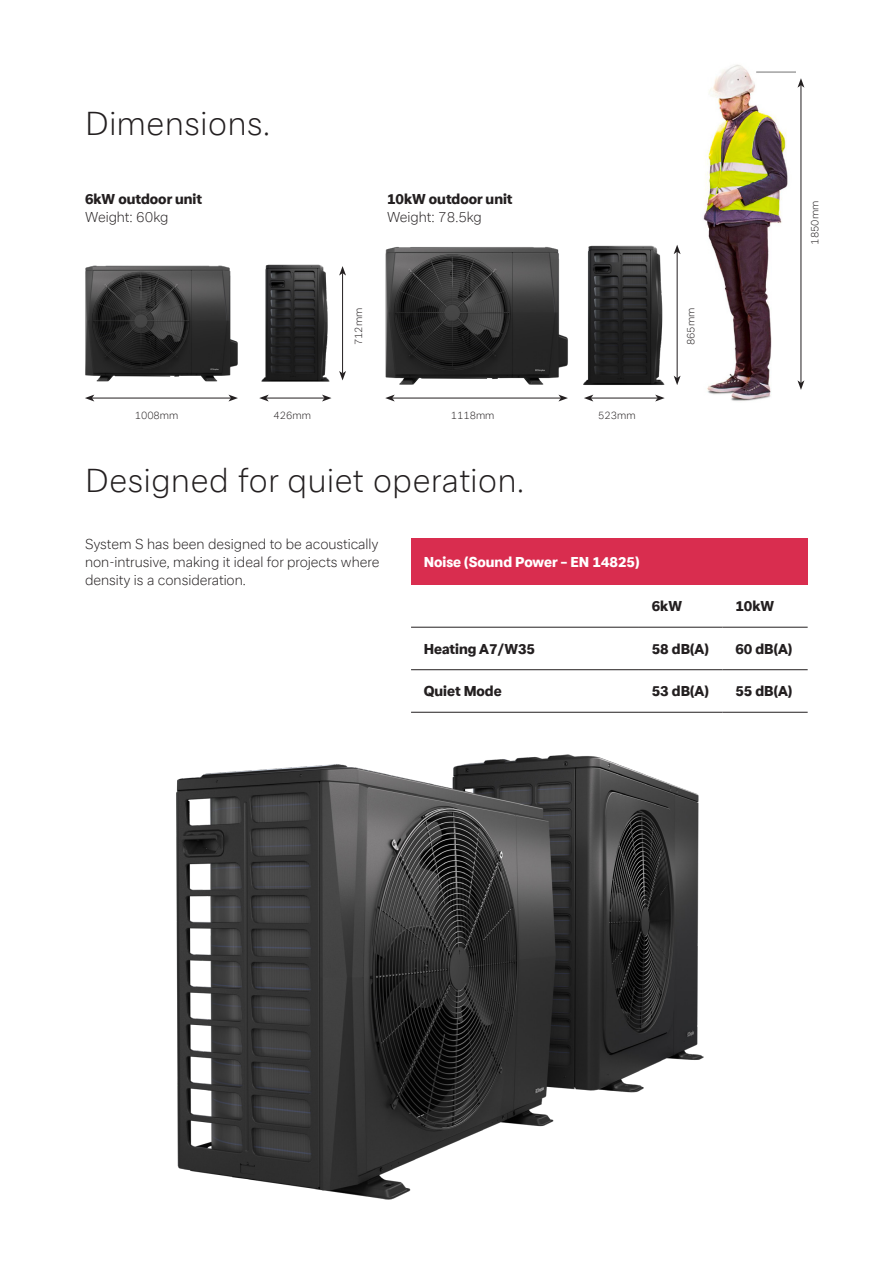
<style>
.page{position:relative;width:893px;height:1263px;background:#fff}
.page>*{position:absolute;margin:0;border:0;box-sizing:border-box;transform-origin:0 0}
.Copytext_9_5_11_5{font:300 33px "Glen Dimplex Sans";letter-spacing:.02em;color:#231f20}
.Copytext_9_5_11_5-2{font:300 14.25px/18px "Glen Dimplex Sans";color:#231f20;text-align:justify}
.Copytext_9_5_11_5-3{font:800 14.25px "Glen Dimplex Sans";color:#231f20}
.t1{font:800 14.25px "Glen Dimplex Sans";color:#fff}
.Copytext_9_5_11_5-4{font:300 10.5px "Glen Dimplex Sans";color:#231f20}
</style>
<div class="page">
<img style="left:703px;top:64px;width:93px;height:337px">
<img style="left:85px;top:265px;width:153px;height:130px">
<img style="left:261px;top:264px;width:69px;height:131px">
<img style="left:385px;top:246px;width:170px;height:152px">
<img style="left:555px;top:245px;width:122px;height:153px">
<hr style="left:92px;top:398px;width:139px;height:1px;background:#231f20">
<svg style="left:85px;top:395px;width:9px;height:6px"></svg>
<svg style="left:228px;top:395px;width:10px;height:6px"></svg>
<hr style="left:392px;top:398px;width:169px;height:1px;background:#231f20">
<svg style="left:385px;top:395px;width:10px;height:6px"></svg>
<svg style="left:558px;top:395px;width:10px;height:6px"></svg>
<hr style="left:266px;top:398px;width:58px;height:1px;background:#231f20">
<svg style="left:259px;top:395px;width:10px;height:6px"></svg>
<svg style="left:322px;top:395px;width:9px;height:6px"></svg>
<hr style="left:591px;top:398px;width:67px;height:1px;background:#231f20">
<svg style="left:584px;top:395px;width:9px;height:6px"></svg>
<svg style="left:655px;top:395px;width:10px;height:6px"></svg>
<hr style="left:342px;top:273px;width:1px;height:100px;background:#231f20">
<svg style="left:339px;top:266px;width:7px;height:10px"></svg>
<svg style="left:339px;top:371px;width:7px;height:9px"></svg>
<hr style="left:677px;top:252px;width:1px;height:126px;background:#231f20">
<svg style="left:674px;top:245px;width:7px;height:9px"></svg>
<svg style="left:674px;top:376px;width:7px;height:9px"></svg>
<hr style="left:801px;top:85px;width:1px;height:298px;background:#231f20">
<svg style="left:797px;top:78px;width:7px;height:10px"></svg>
<svg style="left:797px;top:380px;width:7px;height:10px"></svg>
<img style="left:176px;top:670px;width:582px;height:530px">
<div style="left:411px;top:538px;width:397px;height:47px;background:#d92d4f"></div>
<hr style="left:411px;top:627px;width:228px;height:1px;background:#231f20">
<hr style="left:639px;top:627px;width:84px;height:1px;background:#231f20">
<hr style="left:723px;top:627px;width:85px;height:1px;background:#231f20">
<hr style="left:411px;top:669px;width:228px;height:1px;background:#231f20">
<hr style="left:639px;top:669px;width:84px;height:1px;background:#231f20">
<hr style="left:723px;top:669px;width:85px;height:1px;background:#231f20">
<hr style="left:411px;top:712px;width:228px;height:1px;background:#231f20">
<hr style="left:639px;top:712px;width:84px;height:1px;background:#231f20">
<hr style="left:723px;top:712px;width:85px;height:1px;background:#231f20">
<p class="Copytext_9_5_11_5" style="left:85px;top:104px;width:187px">Dimensions.</p>
<p class="Copytext_9_5_11_5-3" style="left:85px;top:190px;width:119px">6kW outdoor unit</p>
<p class="Copytext_9_5_11_5-2" style="left:85px;top:208px;width:85px">Weight: 60kg</p>
<p class="Copytext_9_5_11_5-3" style="left:387px;top:190px;width:127px">10kW outdoor unit</p>
<p class="Copytext_9_5_11_5-2" style="left:387px;top:208px;width:96px">Weight: 78.5kg</p>
<p class="Copytext_9_5_11_5-4" style="left:352px;top:345px;width:39px;rotate:-90deg">712mm</p>
<p class="Copytext_9_5_11_5-4" style="left:685px;top:345px;width:39px;rotate:-90deg">865mm</p>
<p class="Copytext_9_5_11_5-4" style="left:808px;top:245px;width:45px;rotate:-90deg">1850mm</p>
<p class="Copytext_9_5_11_5-4" style="left:135px;top:409px;width:45px">1008mm</p>
<p class="Copytext_9_5_11_5-4" style="left:274px;top:409px;width:39px">426mm</p>
<p class="Copytext_9_5_11_5-4" style="left:451px;top:409px;width:45px">1118mm</p>
<p class="Copytext_9_5_11_5-4" style="left:598px;top:409px;width:39px">523mm</p>
<p class="Copytext_9_5_11_5" style="left:85px;top:461px;width:440px">Designed for quiet operation.</p>
<p class="Copytext_9_5_11_5-2" style="left:85px;top:535px;width:296px">System S has been designed to be acoustically non-intrusive, making it ideal for projects where density is a consideration.</p>
<p class="t1" style="left:424px;top:553px;width:217px">Noise (Sound Power – EN 14825)</p>
<p class="Copytext_9_5_11_5-3" style="left:652px;top:597px;width:32px">6kW</p>
<p class="Copytext_9_5_11_5-3" style="left:735px;top:597px;width:40px">10kW</p>
<p class="Copytext_9_5_11_5-3" style="left:424px;top:640px;width:113px">Heating A7/W35</p>
<p class="Copytext_9_5_11_5-3" style="left:652px;top:640px;width:58px">58 dB(A)</p>
<p class="Copytext_9_5_11_5-3" style="left:735px;top:640px;width:58px">60 dB(A)</p>
<p class="Copytext_9_5_11_5-3" style="left:424px;top:682px;width:79px">Quiet Mode</p>
<p class="Copytext_9_5_11_5-3" style="left:652px;top:682px;width:58px">53 dB(A)</p>
<p class="Copytext_9_5_11_5-3" style="left:735px;top:682px;width:58px">55 dB(A)</p>
</div>
